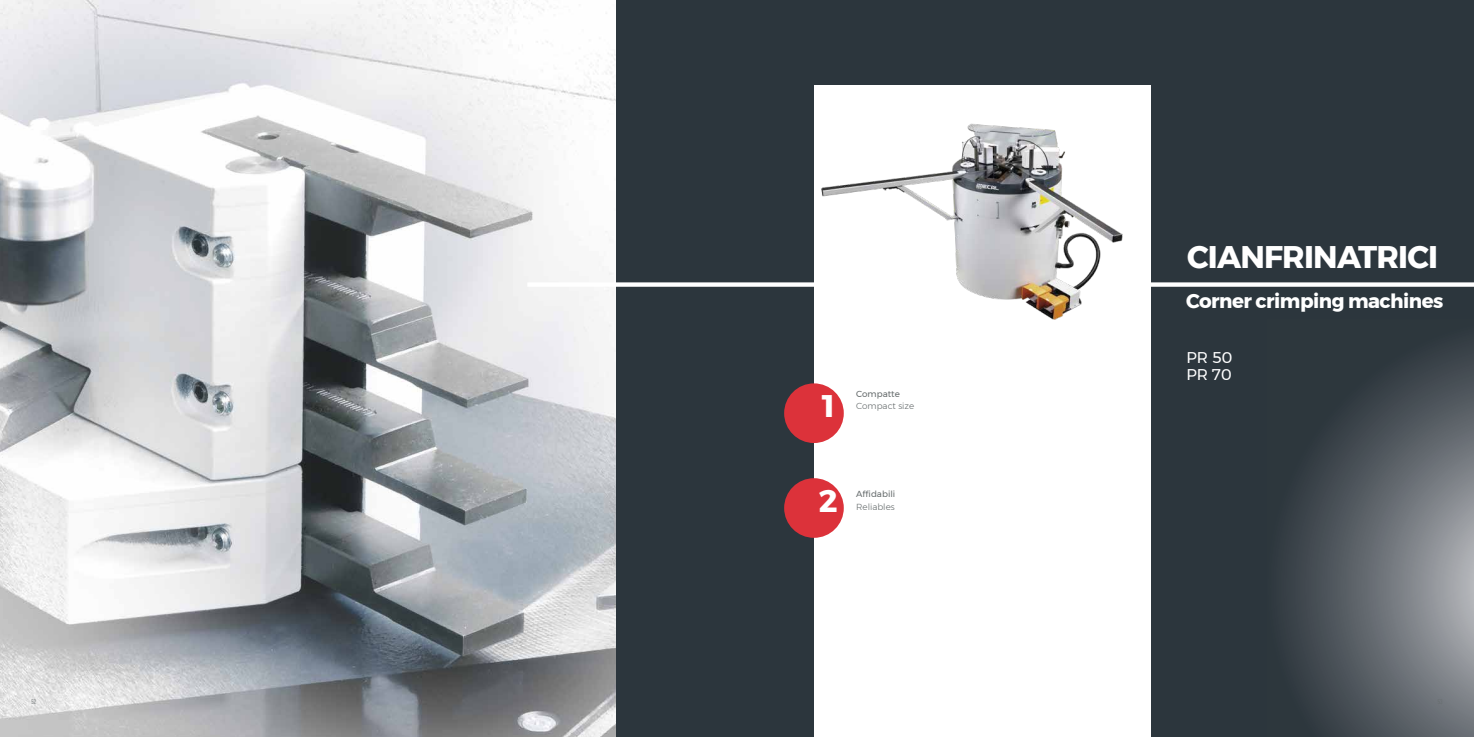
<style>
.page{position:relative;width:1474px;height:737px;background:#fff}
.page>*{position:absolute;margin:0;border:0;box-sizing:border-box;transform-origin:0 0}
.t1{font:700 31.24px "Montserrat";letter-spacing:-.025em;color:#fff}
.t2{font:700 31.15px "Montserrat";color:#fff}
.t3{font:700 19.86px "Montserrat";letter-spacing:-.025em;color:#fff}
.t4{font:15.49px/16.4px "Montserrat";color:#fff}
.t5{font:300 8.75px "Montserrat";color:#666c6d}
.t6{font:8.75px "Montserrat";color:#666c6d}
.t7{font:7px "Dense";color:#666c6d}
</style>
<div class="page">
<div style="left:737px;top:0;width:736px;height:85px;background:#2c363d"></div>
<img style="left:0;top:0;width:616px;height:737px">
<div style="left:1151px;top:0;width:322px;height:737px;background:#2c363d"></div>
<div style="left:616px;top:0;width:198px;height:737px;background:#2c363d"></div>
<svg style="left:1284px;top:342px;width:189px;height:395px"></svg>
<div style="left:527px;top:282px;width:946px;height:5px;background:#fff"></div>
<div style="left:784px;top:383px;width:59px;height:60px;background:#dc323a;border-radius:50%"></div>
<div style="left:784px;top:478px;width:59px;height:60px;background:#dc323a;border-radius:50%"></div>
<img style="left:803px;top:123px;width:320px;height:197px">
<p class="t7" style="left:32px;top:698px;width:6px">52</p>
<h2 class="t2" style="left:822px;top:380px;width:14px">1</h2>
<p class="t6" style="left:856px;top:387px;width:45px">Compatte</p>
<p class="t5" style="left:856px;top:400px;width:60px">Compact size</p>
<h2 class="t2" style="left:818px;top:475px;width:20px">2</h2>
<p class="t6" style="left:856px;top:487px;width:41px">Affidabili</p>
<p class="t5" style="left:856px;top:500px;width:40px">Reliables</p>
<h1 class="t1" style="left:1186px;top:231px;width:253px">CIANFRINATRICI</h1>
<p class="t3" style="left:1186px;top:285px;width:259px">Corner crimping machines</p>
<p class="t4" style="left:1186px;top:349px;width:48px">PR 50<br>PR 70</p>
</div>
